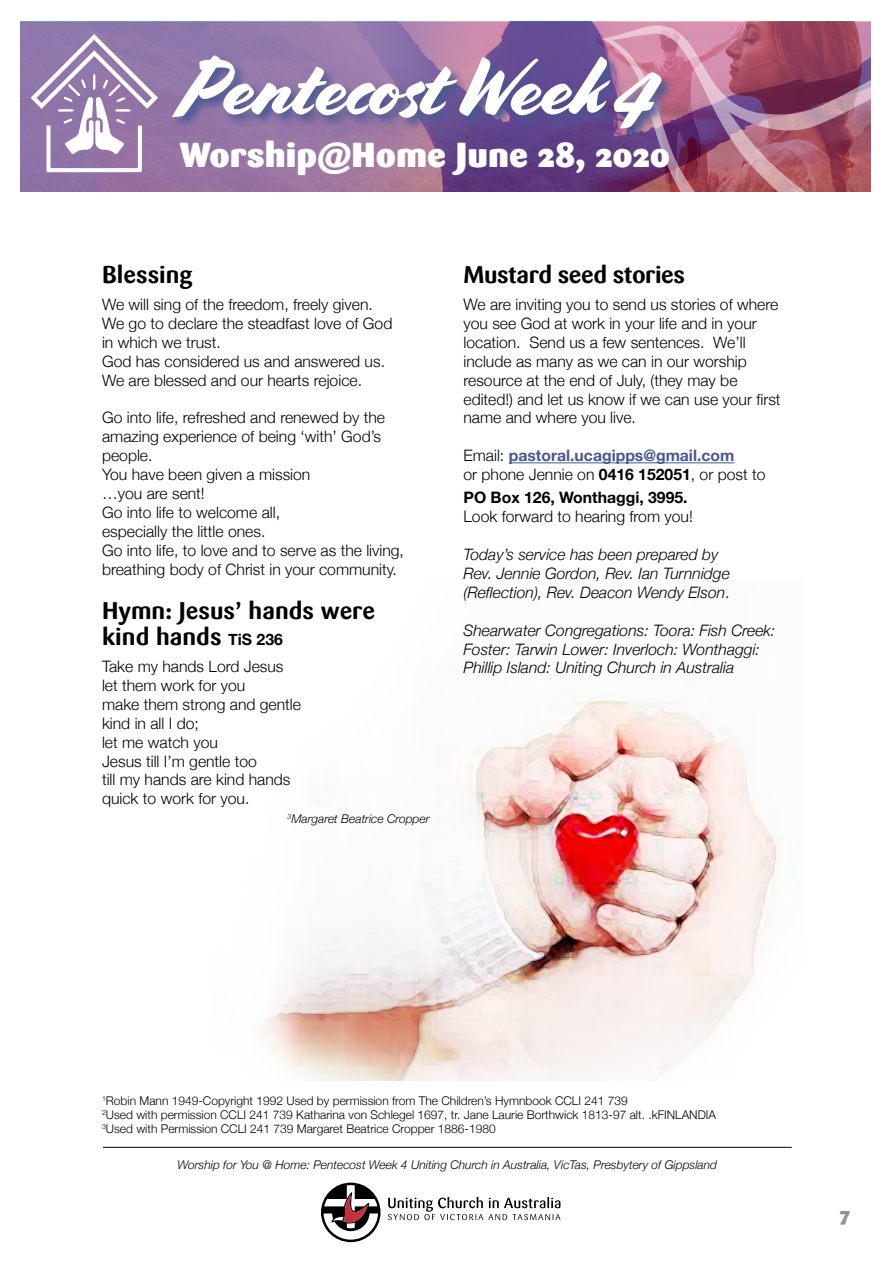
<style>
.page{position:relative;width:893px;height:1263px;background:#fff}
.page>*{position:absolute;margin:0;border:0;box-sizing:border-box;transform-origin:0 0}
.t1{font:81px "Cortado";letter-spacing:-.01em;color:#fff}
.t2{font:900 34.5px "Sari";color:#fff}
.t3{font:700 24px/25.5px "Sari";color:#000}
.t4{font:700 24px "Sari";letter-spacing:-.02em;color:#000}
.t5{font:900 19.5px "Sari";color:#939393}
.t6{font:300 15.75px/18.9px "Helvetica Neue";color:#000}
.t7{font:italic 300 15.75px/18.9px "Helvetica Neue";color:#000}
.t8{font:700 15.75px "Helvetica Neue";color:#000}
.t9{font:300 12px/14.4px "Helvetica Neue";color:#000}
.t10{font:italic 300 12px "Helvetica Neue";color:#000}
.s1{font-family:"Helvetica Neue";font-size:15.75px}
.s2{font-weight:700;color:#465792}
.s3{font-weight:700}
.s4{font-style:normal}
</style>
<div class="page">
<img style="left:263px;top:700px;width:517px;height:381px">
<svg style="left:388px;top:1197px;width:172px;height:23px"></svg>
<svg style="left:321px;top:1182px;width:60px;height:60px"></svg>
<hr style="left:103px;top:1147px;width:689px;height:1px;background:#000">
<img style="left:20px;top:22px;width:581px;height:170px">
<svg style="left:31px;top:34px;width:127px;height:138px"></svg>
<svg style="left:601px;top:21px;width:270px;height:171px;background:#a25d79"></svg>
<div style="left:171px;top:53px;width:504px;height:89px;background:#465792;opacity:.91"></div>
<hr style="left:509px;top:462px;width:225px;height:1px;background:#465792">
<h1 class="t1" style="left:179px;top:40px;width:479px">Pentecost Week 4</h1>
<h2 class="t2" style="left:174px;top:134px;width:489px">Worship@Home May 24, 2020</h2>
<h2 class="t2" style="left:179px;top:134px;width:492px">Worship@Home June 28, 2020</h2>
<h3 class="t3" style="left:102px;top:262px;width:92px">Blessing</h3>
<p class="t6" style="left:102px;top:294px;width:292px">We will sing of the freedom, freely given.<br>We go to declare the steadfast love of God in which we trust.<br>God has considered us and answered us.<br>We are blessed and our hearts rejoice.</p>
<p class="t6" style="left:102px;top:407px;width:303px">Go into life, refreshed and renewed by the amazing experience of being ‘with’ God’s people.<br>You have been given a mission<br>…you are sent!<br>Go into life to welcome all,<br>especially the little ones.<br>Go into life, to love and to serve as the living, breathing body of Christ in your community.</p>
<h3 class="t3" style="left:102px;top:598px;width:275px">Hymn: Jesus’ hands were kind hands <span class="s1">TiS 236</span></h3>
<p class="t6" style="left:102px;top:656px;width:200px">Take my hands Lord Jesus let them work for you<br>make them strong and gentle kind in all I do;<br>let me watch you<br>Jesus till I’m gentle too<br>till my hands are kind hands quick to work for you.</p>
<p class="t10" style="left:287px;top:809px;width:143px"><sup>3</sup>Margaret Beatrice Cropper</p>
<h3 class="t4" style="left:463px;top:260px;width:223px">Mustard seed stories</h3>
<p class="t6" style="left:463px;top:294px;width:319px">We are inviting you to send us stories of where you see God at work in your life and in your location. Send us a few sentences. We’ll include as many as we can in our worship resource at the end of July, (they may be edited!) and let us know if we can use your first name and where you live.</p>
<p class="t6" style="left:463px;top:445px;width:304px">Email: <span class="s2">pastoral.ucagipps@gmail.com<br></span>or phone Jennie on <span class="s3">0416 152051</span>, or post to</p>
<p class="t8" style="left:463px;top:485px;width:226px">PO Box 126, Wonthaggi, 3995.</p>
<p class="t6" style="left:463px;top:506px;width:231px">Look forward to hearing from you!</p>
<p class="t7" style="left:463px;top:544px;width:268px">Today’s service has been prepared by<br>Rev. Jennie Gordon, Rev. Ian Turnnidge (Reflection), Rev. Deacon Wendy Elson<span class="s4">.</span></p>
<p class="t7" style="left:463px;top:619px;width:313px">Shearwater Congregations: Toora: Fish Creek:<br>Foster: Tarwin Lower: Inverloch: Wonthaggi:<br>Phillip Island: Uniting Church in Australia</p>
<p class="t9" style="left:102px;top:1092px;width:616px"><sup>1</sup>Robin Mann 1949-Copyright 1992 Used by permission from The Children’s Hymnbook CCLI 241 739<br><sup>2</sup>Used with permission CCLI 241 739 Katharina von Schlegel 1697, tr. Jane Laurie Borthwick 1813-97 alt. .kFINLANDIA<br><sup>3</sup>Used with Permission CCLI 241 739 Margaret Beatrice Cropper 1886-1980</p>
<p class="t10" style="left:178px;top:1155px;width:541px">Worship for You @ Home: Pentecost Week 4 Uniting Church in Australia, VicTas, Presbytery of Gippsland</p>
<p class="t5" style="left:840px;top:1202px;width:12px">7</p>
</div>
